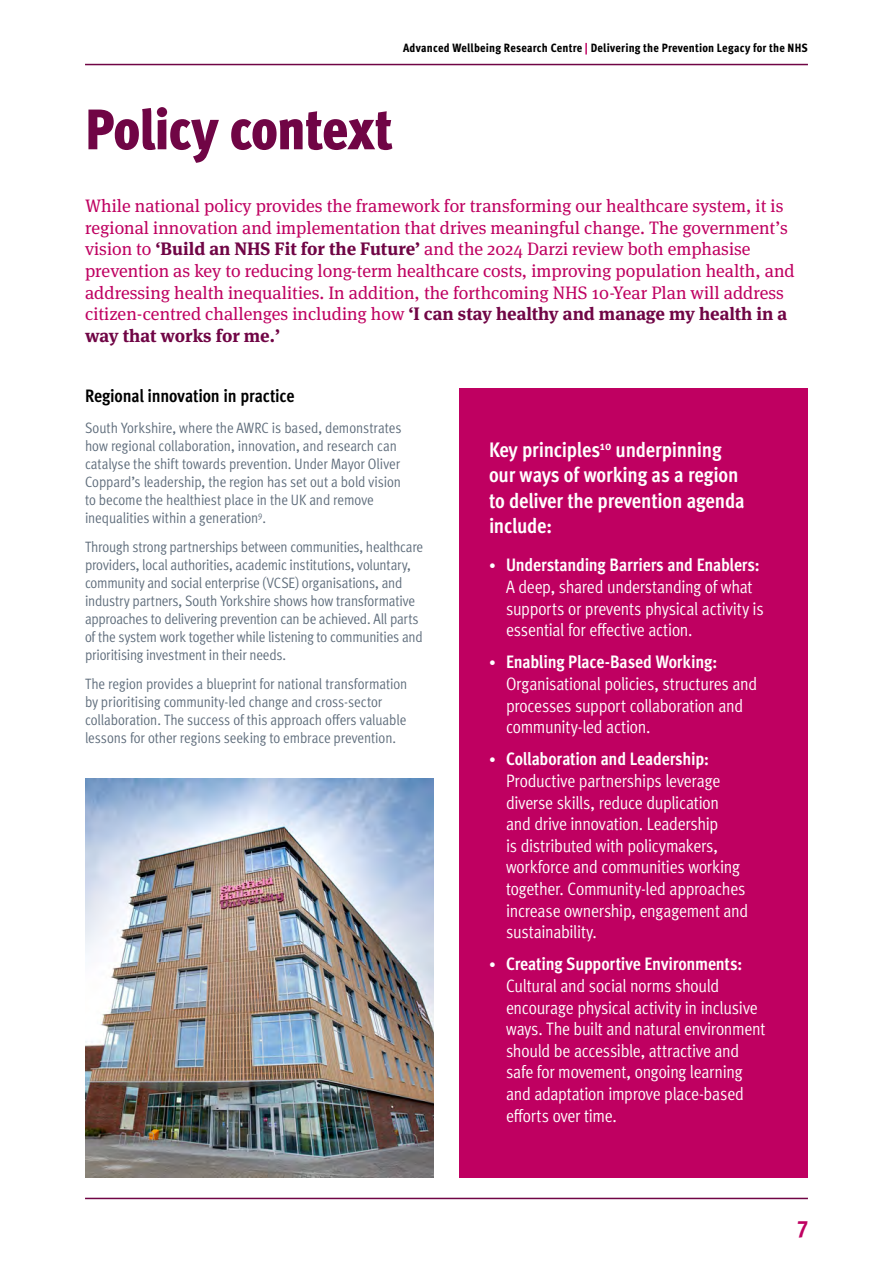
<style>
.page{position:relative;width:893px;height:1263px;background:#fff}
.page>*{position:absolute;margin:0;border:0;box-sizing:border-box;transform-origin:0 0}
.t1{font:900 condensed 57px "Meta Pro";letter-spacing:-.02em;color:#700545}
.t2{font:700 condensed 24px "Meta Pro";color:#bf0061}
.t3{font:700 condensed 21px/25.2px "Meta Pro";letter-spacing:-.01em;color:#fff}
.t4{font:18px/21.6px "Meta Pro Cond Norm";letter-spacing:-.015em;color:#fff}
.t5{font:18px/21.6px "Meta Serif Pro";color:#bf0061}
.t6{font:700 condensed 18px "Meta Pro";letter-spacing:-.01em;color:#fff}
.t7{font:700 condensed 18px "Meta Pro";letter-spacing:-.01em;color:#000}
.t8{font:15px/18px "Meta Pro Cond Norm";letter-spacing:-.01em;color:#5e6c7b}
.t9{font:800 condensed 12px "Meta Pro";letter-spacing:.015em;color:#000}
.s1{color:#bf0061}
.s2{font-weight:700;color:#700545}
.s3{font-size:15px}
</style>
<div class="page">
<hr style="left:85px;top:1198px;width:723px;height:1px;background:#700545">
<hr style="left:85px;top:64px;width:723px;height:1px;background:#700545">
<div style="left:459px;top:389px;width:349px;height:789px;background:#bf0061"></div>
<img style="left:85px;top:778px;width:349px;height:400px">
<p class="t9" style="left:403px;top:38px;width:406px">Advanced Wellbeing Research Centre <span class="s1">|</span> Delivering the Prevention Legacy for the NHS</p>
<h1 class="t1" style="left:85px;top:84px;width:309px">Policy context</h1>
<p class="t5" style="left:85px;top:194px;width:711px">While national policy provides the framework for transforming our healthcare system, it is regional innovation and implementation that drives meaningful change. The government’s vision to <span class="s2">‘Build an NHS Fit for the Future’</span> and the 2024 Darzi review both emphasise prevention as key to reducing long-term healthcare costs, improving population health, and addressing health inequalities. In addition, the forthcoming NHS 10-Year Plan will address citizen-centred challenges including how <span class="s2">‘I can stay healthy and manage my health in a way that works for me.’</span></p>
<p class="t7" style="left:85px;top:382px;width:211px">Regional innovation in practice</p>
<p class="t8" style="left:85px;top:418px;width:318px">South Yorkshire, where the AWRC is based, demonstrates how regional collaboration, innovation, and research can catalyse the shift towards prevention. Under Mayor Oliver Coppard’s leadership, the region has set out a bold vision to become the healthiest place in the UK and remove inequalities within a generation<sup>9</sup>.</p>
<p class="t8" style="left:85px;top:537px;width:340px">Through strong partnerships between communities, healthcare providers, local authorities, academic institutions, voluntary, community and social enterprise (VCSE) organisations, and industry partners, South Yorkshire shows how transformative approaches to delivering prevention can be achieved. All parts of the system work together while listening to communities and prioritising investment in their needs.</p>
<p class="t8" style="left:85px;top:673px;width:324px">The region provides a blueprint for national transformation by prioritising community-led change and cross-sector collaboration. The success of this approach offers valuable lessons for other regions seeking to embrace prevention.</p>
<h3 class="t3" style="left:489px;top:436px;width:257px">Key principles<sup>10</sup> underpinning our ways of working as a region to deliver the prevention agenda include:</h3>
<p class="t6" style="left:489px;top:551px;width:272px"><span class="s3">•</span> Understanding Barriers and Enablers:</p>
<p class="t4" style="left:506px;top:575px;width:259px">A deep, shared understanding of what supports or prevents physical activity is essential for effective action.</p>
<p class="t6" style="left:489px;top:648px;width:230px"><span class="s3">•</span> Enabling Place-Based Working:</p>
<p class="t4" style="left:506px;top:672px;width:253px">Organisational policies, structures and processes support collaboration and community-led action.</p>
<p class="t6" style="left:489px;top:745px;width:221px"><span class="s3">•</span> Collaboration and Leadership:</p>
<p class="t4" style="left:506px;top:769px;width:244px">Productive partnerships leverage diverse skills, reduce duplication and drive innovation. Leadership<br>is distributed with policymakers, workforce and communities working together. Community-led approaches increase ownership, engagement and sustainability.</p>
<p class="t6" style="left:489px;top:950px;width:255px"><span class="s3">•</span> Creating Supportive Environments:</p>
<p class="t4" style="left:506px;top:974px;width:261px">Cultural and social norms should encourage physical activity in inclusive ways. The built and natural environment should be accessible, attractive and safe for movement, ongoing learning and adaptation improve place-based efforts over time.</p>
<h2 class="t2" style="left:797px;top:1210px;width:12px">7</h2>
</div>
